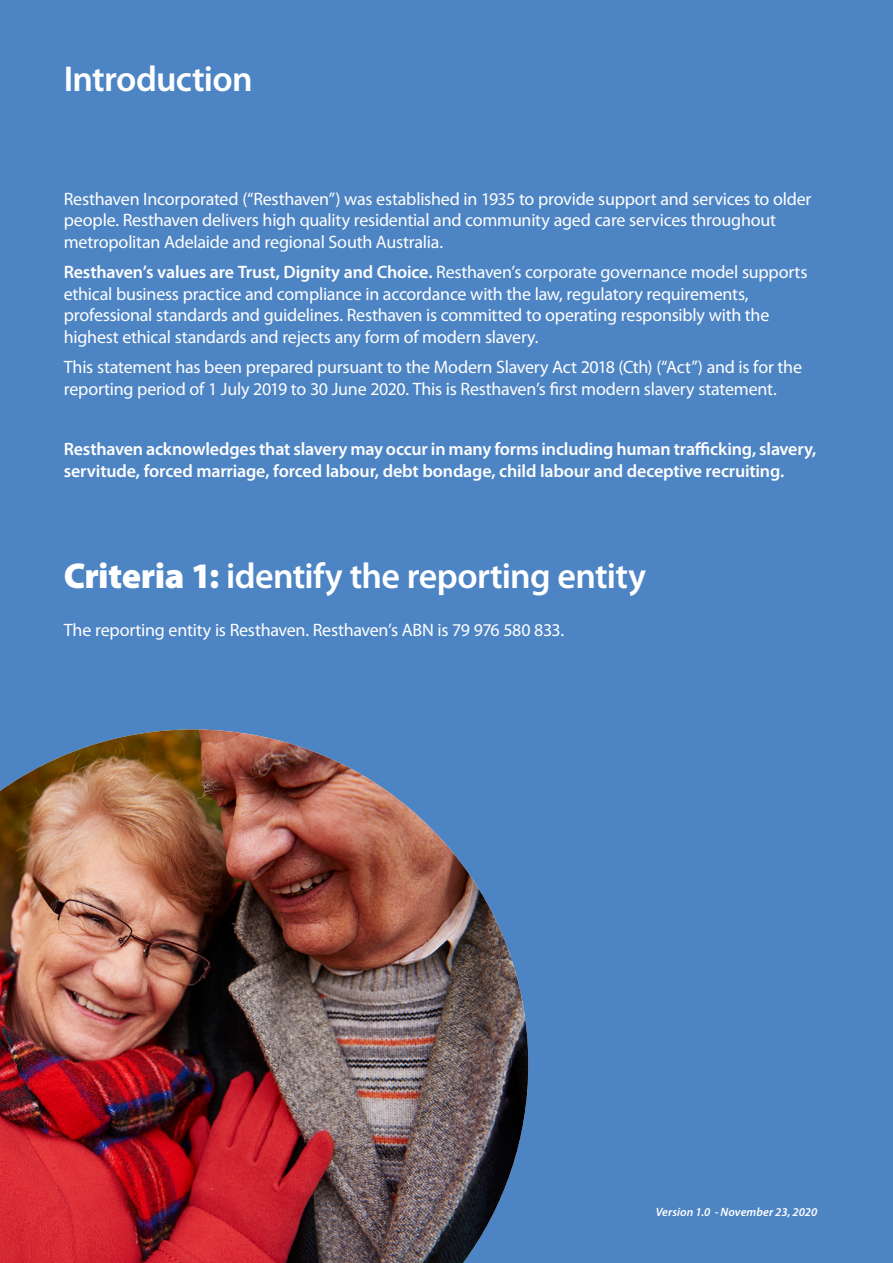
<style>
.page{position:relative;width:893px;height:1263px;background:#4d84c4}
.page>*{position:absolute;margin:0;border:0;box-sizing:border-box;transform-origin:0 0}
.Large_page_heading{font:600 36px "Myriad Pro";letter-spacing:-.02em;color:#fff}
.t1{font:18px/21.6px "Myriad Pro";letter-spacing:-.015em;color:#fff}
.t2{font:600 18px/21.6px "Myriad Pro";letter-spacing:-.01em;color:#fff}
.t3{font:italic 600 12px "Myriad Pro";letter-spacing:.005em;color:#fff}
.s1{font-weight:600}
.s2{font-weight:900}
</style>
<div class="page">
<img style="left:0;top:729px;width:528px;height:534px">
<p class="Large_page_heading" style="left:64px;top:56px;width:190px">Introduction</p>
<p class="t1" style="left:64px;top:188px;width:749px">Resthaven Incorporated (“Resthaven”) was established in 1935 to provide support and services to older people. Resthaven delivers high quality residential and community aged care services throughout metropolitan Adelaide and regional South Australia.</p>
<p class="t1" style="left:64px;top:261px;width:745px"><span class="s1">Resthaven’s values are Trust, Dignity and Choice.</span> Resthaven’s corporate governance model supports ethical business practice and compliance in accordance with the law, regulatory requirements, professional standards and guidelines. Resthaven is committed to operating responsibly with the highest ethical standards and rejects any form of modern slavery.</p>
<p class="t1" style="left:64px;top:356px;width:740px">This statement has been prepared pursuant to the Modern Slavery Act 2018 (Cth) (“Act”) and is for the reporting period of 1 July 2019 to 30 June 2020. This is Resthaven’s first modern slavery statement.</p>
<p class="t2" style="left:64px;top:438px;width:754px">Resthaven acknowledges that slavery may occur in many forms including human trafficking, slavery, servitude, forced marriage, forced labour, debt bondage, child labour and deceptive recruiting.</p>
<p class="Large_page_heading" style="left:64px;top:553px;width:584px"><span class="s2">Criteria 1:</span> identify the reporting entity</p>
<p class="t1" style="left:64px;top:618px;width:502px">The reporting entity is Resthaven. Resthaven’s ABN is 79 976 580 833.</p>
<p class="t3" style="left:656px;top:1204px;width:163px">Version 1.0 - November 23, 2020</p>
</div>
